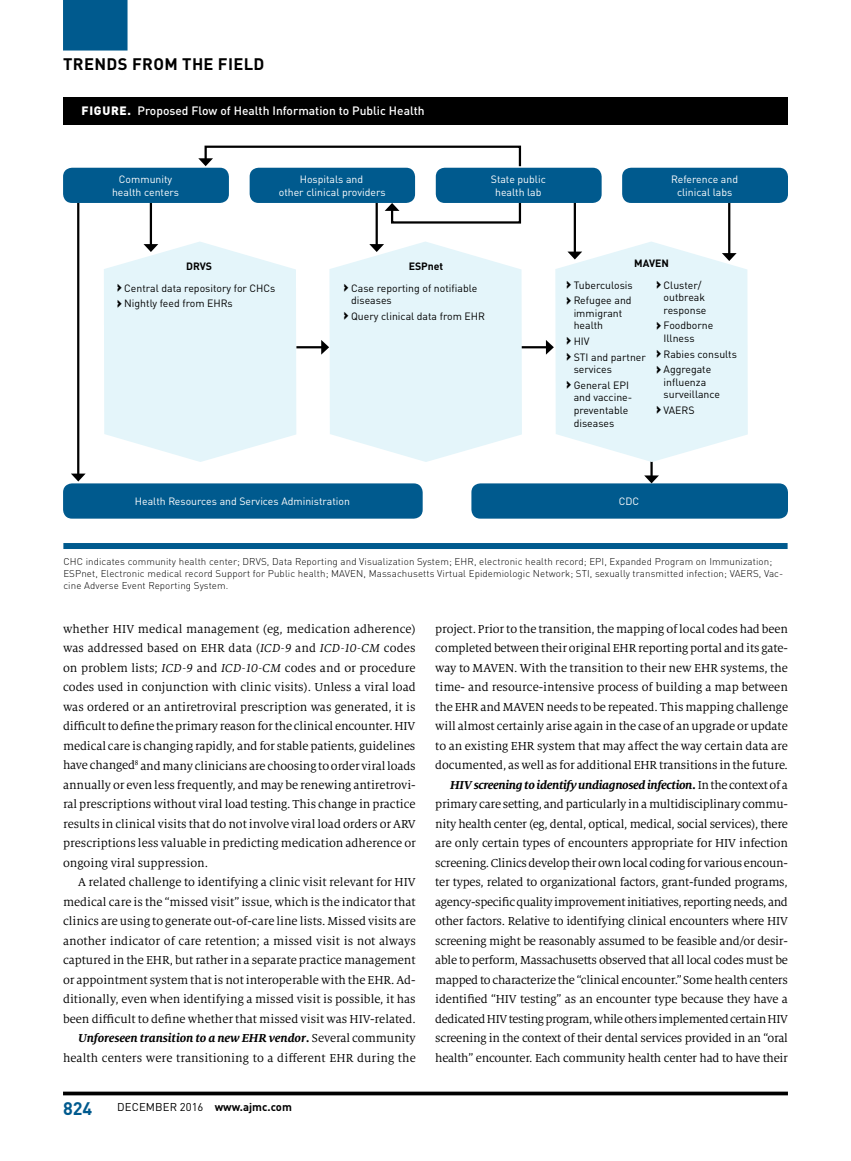
<style>
.page{position:relative;width:851px;height:1161px;background:#fff}
.page>*{position:absolute;margin:0;border:0;box-sizing:border-box;transform-origin:0 0}
.t1{font:700 18px "DINOT";color:#005a8e}
.t2{font:700 16.5px "DINOT";letter-spacing:.025em;color:#000}
.t3{font:12.75px/19.5px "Milo Serif OT";letter-spacing:-.01em;color:#000;text-align:right}
.t4{font:500 12px "DINOT";color:#fff}
.t5{font:11.25px "DINOT";letter-spacing:.01em;color:#000}
.t6{font:10.5px/12.6px "DINOT";color:#000}
.t7{font:10.5px/12.6px "DINOT";color:#fff;text-align:center}
.t8{font:700 10.5px "DINOT";color:#000}
.t9{font:300 9.75px/12px "DINOT";letter-spacing:.01em;color:#000}
.s1{font-weight:900}
.s2{font-weight:700}
.s3{font-weight:900;font-size:14.7px}
.s4{font-style:italic}
.s5{font-weight:700;font-style:italic}
</style>
<div class="page">
<hr style="left:63px;top:1092px;width:725px;height:3px;background:#000">
<div style="left:63px;top:0;width:64px;height:51px;background:#005a8e"></div>
<div style="left:63px;top:97px;width:724px;height:27px;background:#000"></div>
<div style="left:250px;top:168px;width:165px;height:35px;background:#005a8e;border-radius:9px"></div>
<div style="left:63px;top:168px;width:166px;height:35px;background:#005a8e;border-radius:9px"></div>
<div style="left:436px;top:168px;width:165px;height:35px;background:#005a8e;border-radius:9px"></div>
<div style="left:622px;top:168px;width:166px;height:35px;background:#005a8e;border-radius:9px"></div>
<div style="left:63px;top:483px;width:359px;height:36px;background:#005a8e;border-radius:9px"></div>
<div style="left:471px;top:483px;width:317px;height:36px;background:#005a8e;border-radius:9px"></div>
<hr style="left:77px;top:203px;width:2px;height:272px;background:#000">
<svg style="left:71px;top:474px;width:14px;height:8px"></svg>
<hr style="left:375px;top:203px;width:3px;height:43px;background:#000">
<hr style="left:150px;top:203px;width:2px;height:43px;background:#000">
<hr style="left:296px;top:346px;width:27px;height:2px;background:#000">
<svg style="left:321px;top:340px;width:8px;height:15px"></svg>
<svg style="left:644px;top:462px;width:15px;height:21px"></svg>
<hr style="left:521px;top:346px;width:26px;height:2px;background:#000">
<svg style="left:546px;top:340px;width:8px;height:15px"></svg>
<hr style="left:573px;top:203px;width:3px;height:50px;background:#000">
<hr style="left:728px;top:203px;width:2px;height:52px;background:#000">
<svg style="left:198px;top:145px;width:324px;height:23px"></svg>
<svg style="left:384px;top:201px;width:138px;height:23px"></svg>
<div style="left:63px;top:543px;width:724px;height:6px;background:#005a8e"></div>
<svg style="left:555px;top:242px;width:192px;height:220px;background:#e6f5f9"></svg>
<svg style="left:104px;top:242px;width:192px;height:220px;background:#e6f5fa"></svg>
<svg style="left:329px;top:242px;width:193px;height:220px;background:#e7f5fa"></svg>
<p class="t2" style="left:63px;top:53px;width:203px">TRENDS FROM THE FIELD</p>
<p class="t4" style="left:81px;top:103px;width:345px"><span class="s1">FIGURE.</span> Proposed Flow of Health Information to Public Health</p>
<p class="t7" style="left:112px;top:173px;width:69px">Community health centers</p>
<p class="t7" style="left:491px;top:173px;width:56px">State public health lab</p>
<p class="t7" style="left:671px;top:173px;width:68px">Reference and clinical labs</p>
<p class="t7" style="left:279px;top:173px;width:108px">Hospitals and<br>other clinical providers</p>
<p class="t6" style="left:117px;top:255px;width:160px;line-height:21.6px;text-align:center"><span class="s2">DRVS<br></span><span class="s3">›</span> Central data repository for CHCs</p>
<p class="t6" style="left:117px;top:297px;width:117px"><span class="s3">›</span> Nightly feed from EHRs</p>
<p class="t6" style="left:343px;top:255px;width:135px;line-height:21.6px;text-indent:65px"><span class="s2">ESPnet<br></span><span class="s3">›</span> Case reporting of notifiable</p>
<p class="t6" style="left:343px;top:292px;width:143px;line-height:15.6px;text-indent:8px">diseases<br><span class="s3">›</span> Query clinical data from EHR</p>
<p class="t8" style="left:634px;top:256px;width:36px">MAVEN</p>
<p class="t6" style="left:566px;top:277px;width:68px;line-height:15.6px"><span class="s3">›</span> Tuberculosis <span class="s3">›</span> Refugee and</p>
<p class="t6" style="left:573px;top:306px;width:50px">immigrant health</p>
<p class="t6" style="left:566px;top:333px;width:81px;line-height:15.6px"><span class="s3">›</span> HIV<br><span class="s3">›</span> STI and partner</p>
<p class="t6" style="left:566px;top:361px;width:64px;line-height:15.6px;text-indent:8px">services<br><span class="s3">›</span> General EPI</p>
<p class="t6" style="left:573px;top:391px;width:60px">and vaccine&shy;preventable diseases</p>
<p class="t6" style="left:663px;top:278px;width:44px;text-indent:-8px"><span class="s3">›</span> Cluster/ outbreak response</p>
<p class="t6" style="left:663px;top:319px;width:51px;text-indent:-8px"><span class="s3">›</span> Foodborne<br>Illness</p>
<p class="t6" style="left:656px;top:346px;width:82px;line-height:15.6px"><span class="s3">›</span> Rabies consults <span class="s3">›</span> Aggregate</p>
<p class="t6" style="left:663px;top:375px;width:58px">influenza surveillance</p>
<p class="t6" style="left:656px;top:404px;width:40px"><span class="s3">›</span> VAERS</p>
<p class="t7" style="left:135px;top:495px;width:216px">Health Resources and Services Administration</p>
<p class="t7" style="left:618px;top:495px;width:22px">CDC</p>
<p class="t9" style="left:63px;top:556px;width:721px">CHC indicates community health center; DRVS, Data Reporting and Visualization System; EHR, electronic health record; EPI, Expanded Program on Immunization;<br>ESPnet, Electronic medical record Support for Public health; MAVEN, Massachusetts Virtual Epidemiologic Network; STI, sexually transmitted infection; VAERS, Vac&shy;cine Adverse Event Reporting System.</p>
<p class="t3" style="left:63px;top:620px;width:354px;text-align:justify">whether HIV medical management (eg, medication adherence) was addressed based on EHR data (<span class="s4">ICD-9</span> and <span class="s4">ICD-10-CM</span> codes on problem lists; <span class="s4">ICD-9</span> and <span class="s4">ICD-10-CM</span> codes and or procedure codes used in conjunction with clinic visits). Unless a viral load was ordered or an antiretroviral prescription was generated, it is difficult to define the primary reason for the clinical encounter. HIV medical care is changing rapidly, and for stable patients, guidelines have changed<sup>8</sup> and many clinicians are choosing to order viral loads annually or even less frequently, and may be renewing antiretrovi&shy;ral prescriptions without viral load testing. This change in practice results in clinical visits that do not involve viral load orders or ARV prescriptions less valuable in predicting medication adherence or ongoing viral suppression.</p>
<p class="t3" style="left:63px;top:873px;width:354px">A related challenge to identifying a clinic visit relevant for HIV medical care is the “missed visit” issue, which is the indicator that clinics are using to generate out-of-care line lists. Missed visits are another indicator of care retention; a missed visit is not always captured in the EHR, but rather in a separate practice management or appointment system that is not interoperable with the EHR. Ad&shy;ditionally, even when identifying a missed visit is possible, it has been difficult to define whether that missed visit was HIV-related.<br><span class="s5">Unforeseen transition to a new EHR vendor</span><span class="s2">.</span> Several community health centers were transitioning to a different EHR during the</p>
<h1 class="t1" style="left:63px;top:1096px;width:31px">824</h1>
<p class="t5" style="left:117px;top:1100px;width:176px">DECEMBER 2016 <span class="s2">www.ajmc.com</span></p>
<p class="t3" style="left:435px;top:619px;width:354px">project. Prior to the transition, the mapping of local codes had been completed between their original EHR reporting portal and its gate&shy;way to MAVEN. With the transition to their new EHR systems, the time- and resource-intensive process of building a map between the EHR and MAVEN needs to be repeated. This mapping challenge will almost certainly arise again in the case of an upgrade or update to an existing EHR system that may affect the way certain data are documented, as well as for additional EHR transitions in the future.<br><span class="s5">HIV screening to identify undiagnosed infection</span><span class="s2">.</span> In the context of a primary care setting, and particularly in a multidisciplinary commu&shy;nity health center (eg, dental, optical, medical, social services), there are only certain types of encounters appropriate for HIV infection screening. Clinics develop their own local coding for various encoun&shy;ter types, related to organizational factors, grant-funded programs, agency-specific quality improvement initiatives, reporting needs, and other factors. Relative to identifying clinical encounters where HIV screening might be reasonably assumed to be feasible and/or desir&shy;able to perform, Massachusetts observed that all local codes must be mapped to characterize the “clinical encounter.” Some health centers identified “HIV testing” as an encounter type because they have a dedicated HIV testing program, while others implemented certain HIV screening in the context of their dental services provided in an “oral health” encounter. Each community health center had to have their</p>
</div>
